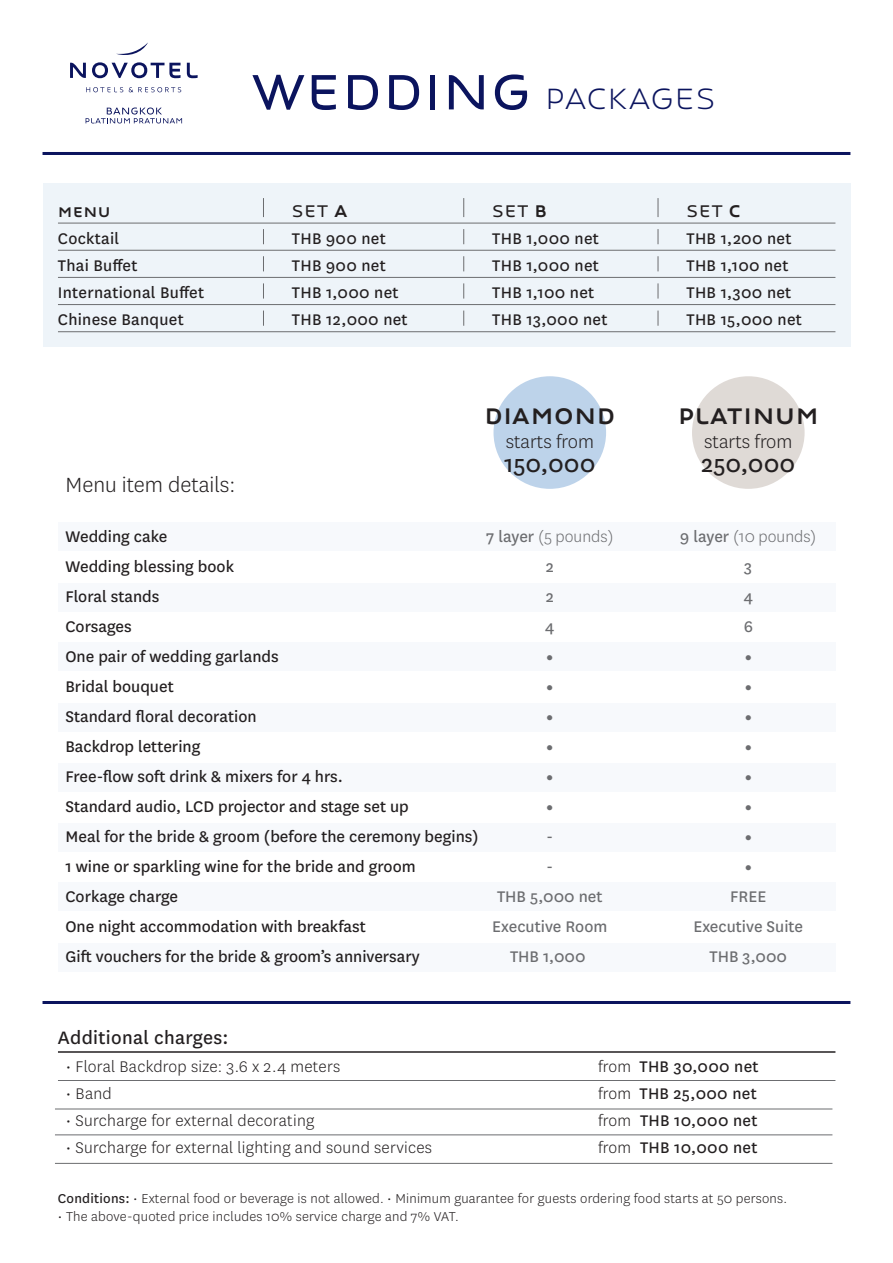
<style>
.page{position:relative;width:893px;height:1263px;background:#fff}
.page>*{position:absolute;margin:0;border:0;box-sizing:border-box;transform-origin:0 0}
.t1{font:300 31.35px "Novotype";color:#0b145e}
.t2{font:30px/30px "National";color:#6c6d70;text-align:justify}
.t3{font:27px "National";color:#231f20}
.t4{font:300 24px "National";color:#231f20}
.t5{font:500 24px "Novotype";color:#231f20}
.t6{font:300 21px "National";color:#231f20}
.t7{font:21px "National";letter-spacing:.015em;color:#231f20}
.t8{font:18px/30px "National";color:#231f20}
.t9{font:300 18px "National";letter-spacing:.015em;color:#231f20}
.t10{font:18px/30px "National";color:#6c6d70;text-align:center}
.t11{font:300 18px/30px "National";color:#6c6d70;text-align:center}
.t12{font:18px "Novotype";letter-spacing:.015em;color:#231f20}
.t13{font:300 15px "National";letter-spacing:.015em;color:#231f20}
.t14{font:500 15px "Novotype";color:#231f20}
.s1{font-weight:400;font-size:52.95px}
.s2{font-weight:500}
.s3{font-weight:300}
.s4{font-weight:400}
</style>
<div class="page">
<div style="left:493px;top:376px;width:113px;height:113px;background:#bdd3ea;border-radius:50%"></div>
<div style="left:692px;top:376px;width:113px;height:113px;background:#dfdad6;border-radius:50%"></div>
<svg style="left:86px;top:87px;width:95px;height:5px"></svg>
<svg style="left:70px;top:63px;width:16px;height:15px"></svg>
<svg style="left:92px;top:42px;width:89px;height:36px"></svg>
<svg style="left:187px;top:63px;width:11px;height:15px"></svg>
<svg style="left:86px;top:108px;width:96px;height:15px"></svg>
<hr style="left:43px;top:152px;width:807px;height:3px;background:#0b145e">
<hr style="left:43px;top:1001px;width:807px;height:3px;background:#0b145e">
<div style="left:43px;top:183px;width:807px;height:164px;background:#eef4f9"></div>
<hr style="left:58px;top:223px;width:777px;height:1px;background:#6c6d70">
<hr style="left:58px;top:250px;width:777px;height:1px;background:#6c6d70">
<svg style="left:263px;top:229px;width:1px;height:15px"></svg>
<svg style="left:463px;top:229px;width:1px;height:15px"></svg>
<svg style="left:658px;top:229px;width:1px;height:15px"></svg>
<hr style="left:58px;top:277px;width:777px;height:1px;background:#6c6d70">
<svg style="left:263px;top:256px;width:1px;height:15px"></svg>
<svg style="left:463px;top:256px;width:1px;height:15px"></svg>
<svg style="left:658px;top:256px;width:1px;height:15px"></svg>
<hr style="left:58px;top:304px;width:777px;height:1px;background:#6c6d70">
<svg style="left:263px;top:283px;width:1px;height:16px"></svg>
<svg style="left:463px;top:283px;width:1px;height:16px"></svg>
<svg style="left:658px;top:283px;width:1px;height:16px"></svg>
<hr style="left:58px;top:331px;width:777px;height:1px;background:#6c6d70">
<svg style="left:263px;top:311px;width:1px;height:15px"></svg>
<svg style="left:463px;top:311px;width:1px;height:15px"></svg>
<svg style="left:658px;top:311px;width:1px;height:15px"></svg>
<svg style="left:263px;top:198px;width:1px;height:19px"></svg>
<svg style="left:463px;top:198px;width:1px;height:19px"></svg>
<svg style="left:658px;top:198px;width:1px;height:19px"></svg>
<div style="left:58px;top:522px;width:777px;height:28px;background:#f7f9fc"></div>
<div style="left:58px;top:583px;width:777px;height:28px;background:#f7f9fc"></div>
<div style="left:58px;top:642px;width:777px;height:29px;background:#f7f9fc"></div>
<div style="left:58px;top:703px;width:777px;height:29px;background:#f7f9fc"></div>
<div style="left:58px;top:763px;width:777px;height:28px;background:#f7f9fc"></div>
<div style="left:58px;top:823px;width:777px;height:28px;background:#f7f9fc"></div>
<div style="left:58px;top:882px;width:777px;height:29px;background:#f7f9fc"></div>
<div style="left:58px;top:943px;width:777px;height:28px;background:#f7f9fc"></div>
<hr style="left:58px;top:1051px;width:777px;height:2px;background:#231f20">
<hr style="left:58px;top:1080px;width:777px;height:1px;background:#6c6d70">
<hr style="left:55px;top:1108px;width:777px;height:1px;background:#6c6d70">
<hr style="left:55px;top:1134px;width:777px;height:1px;background:#6c6d70">
<hr style="left:55px;top:1163px;width:777px;height:1px;background:#6c6d70">
<h1 class="t1" style="left:250px;top:80px;width:468px"><span class="s1">WEDDING</span> PACKAGES</h1>
<p class="t14" style="left:58px;top:203px;width:54px">MENU</p>
<p class="t8" style="left:58px;top:224px;width:148px;line-height:27px">Cocktail<br>Thai Buffet<br>International Buffet<br>Chinese Banquet</p>
<p class="t12" style="left:292px;top:201px;width:57px">SET <span class="s2">A</span></p>
<p class="t8" style="left:292px;top:224px;width:117px;line-height:27px">THB 900 net<br>THB 900 net<br>THB 1,000 net<br>THB 12,000 net</p>
<h3 class="t4" style="left:65px;top:470px;width:171px">Menu item details:</h3>
<p class="t12" style="left:492px;top:201px;width:57px">SET <span class="s2">B</span></p>
<p class="t8" style="left:492px;top:224px;width:117px;line-height:27px">THB 1,000 net<br>THB 1,000 net<br>THB 1,100 net<br>THB 13,000 net</p>
<h3 class="t5" style="left:484px;top:401px;width:133px">DIAMOND</h3>
<p class="t6" style="left:506px;top:428px;width:90px">starts from</p>
<h3 class="t3" style="left:504px;top:445px;width:93px">150,000</h3>
<p class="t12" style="left:686px;top:201px;width:56px">SET <span class="s2">C</span></p>
<p class="t8" style="left:686px;top:224px;width:117px;line-height:27px">THB 1,200 net<br>THB 1,100 net<br>THB 1,300 net<br>THB 15,000 net</p>
<h3 class="t5" style="left:678px;top:401px;width:143px">PLATINUM</h3>
<p class="t6" style="left:704px;top:428px;width:90px">starts from</p>
<h3 class="t3" style="left:701px;top:445px;width:96px">250,000</h3>
<p class="t8" style="left:65px;top:520px;width:414px">Wedding cake<br>Wedding blessing book<br>Floral stands<br>Corsages<br>One pair of wedding garlands<br>Bridal bouquet<br>Standard floral decoration<br>Backdrop lettering<br>Free-flow soft drink &amp; mixers for 4 hrs.<br>Standard audio, LCD projector and stage set up<br>Meal for the bride &amp; groom (before the ceremony begins)<br>1 wine or sparkling wine for the bride and groom<br>Corkage charge<br>One night accommodation with breakfast<br>Gift vouchers for the bride &amp; groom’s anniversary</p>
<p class="t10" style="left:486px;top:520px;width:129px">7 layer <span class="s3">(5 pounds)<br></span>2<br>2<br>4</p>
<h2 class="t2" style="left:545px;top:639px;width:11px">• • • • • •</h2>
<p class="t10" style="left:492px;top:820px;width:117px">-<br>-<br>THB 5,000 net<br>Executive Room<br>THB 1,000</p>
<p class="t11" style="left:680px;top:521px;width:138px"><span class="s4">9 layer</span> (10 pounds)<br><span class="s4">3<br>4<br>6</span></p>
<h2 class="t2" style="left:743px;top:639px;width:11px">• • • • • • • •</h2>
<p class="t10" style="left:693px;top:880px;width:111px">FREE<br>Executive Suite<br>THB 3,000</p>
<p class="t7" style="left:58px;top:1024px;width:172px">Additional charges:</p>
<p class="t9" style="left:66px;top:1055px;width:276px">• Floral Backdrop size: 3.6 x 2.4 meters</p>
<p class="t8" style="left:598px;top:1050px;width:162px"><span class="s3">from</span> THB 30,000 net</p>
<p class="t9" style="left:66px;top:1082px;width:47px">• Band</p>
<p class="t8" style="left:598px;top:1077px;width:160px"><span class="s3">from</span> THB 25,000 net</p>
<p class="t9" style="left:66px;top:1109px;width:250px">• Surcharge for external decorating</p>
<p class="t8" style="left:598px;top:1104px;width:161px"><span class="s3">from</span> THB 10,000 net</p>
<p class="t9" style="left:66px;top:1136px;width:368px">• Surcharge for external lighting and sound services</p>
<p class="t8" style="left:598px;top:1131px;width:161px"><span class="s3">from</span> THB 10,000 net</p>
<p class="t13" style="left:58px;top:1188px;width:731px"><span class="s4">Conditions:</span> • External food or beverage is not allowed. • Minimum guarantee for guests ordering food starts at 50 persons.</p>
<p class="t13" style="left:58px;top:1206px;width:402px">• The above-quoted price includes 10% service charge and 7% VAT.</p>
</div>
